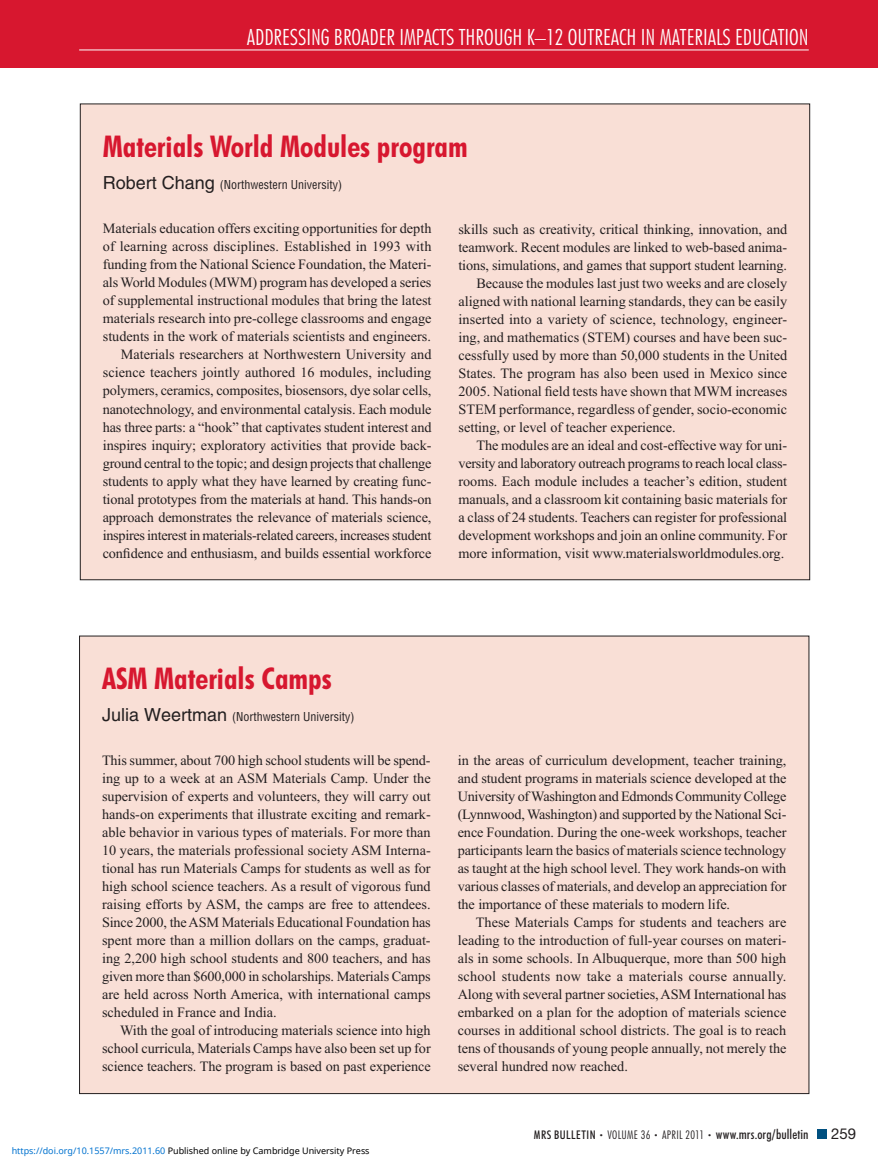
<style>
.page{position:relative;width:878px;height:1175px;background:#fff}
.page>*{position:absolute;margin:0;border:0;box-sizing:border-box;transform-origin:0 0}
.t1{font:700 condensed 30px "Futura BT";color:#d7172f}
.t2{font:300 condensed 22.5px "Futura BT";color:#fff}
.t3{font:15px "Helvetica Neue LT Std";color:#231f20}
.t4{font:14.25px/18px "Times New Roman";letter-spacing:-.005em;color:#231f20;text-align:justify}
.t5{font:500 condensed 13.5px "Futura BT";letter-spacing:.01em;color:#231f20}
.t6{font:condensed 12px "Helvetica";color:#231f20}
.t7{font:9px "Noto Sans";color:#000}
.s1{font-stretch:normal;font-size:18px}
.s2{color:#0172cf}
.s3{font-size:12px}
.s4{font-weight:300;font-size:7.5px}
.s5{font-weight:300;font-size:12px}
</style>
<div class="page">
<div style="left:0;top:0;width:878px;height:68px;background:#d7172f"></div>
<hr style="left:79px;top:50px;width:729px;height:1px;background:#fff">
<div style="left:817px;top:1130px;width:9px;height:8px;background:#005080"></div>
<div style="left:80px;top:104px;width:729px;height:476px;background:#f9dfd6"></div>
<div style="left:79px;top:636px;width:729px;height:457px;background:#f9dfd6"></div>
<h2 class="t2" style="left:247px;top:29px;width:563px">ADDRESSING BROADER IMPACTS THROUGH K–12 OUTREACH IN MATERIALS EDUCATION</h2>
<h1 class="t1" style="left:103px;top:136px;width:366px">Materials World Modules program</h1>
<p class="t6" style="left:103px;top:180px;width:241px"><span class="s1">Robert Chang</span> (Northwestern University)</p>
<p class="t4" style="left:458px;top:221px;width:330px">skills such as creativity, critical thinking, innovation, and</p>
<p class="t4" style="left:458px;top:239px;width:330px">teamwork. Recent modules are linked to web-based anima-</p>
<p class="t4" style="left:458px;top:257px;width:330px">tions, simulations, and games that support student learning.</p>
<p class="t4" style="left:476px;top:275px;width:312px">Because the modules last just two weeks and are closely</p>
<p class="t4" style="left:458px;top:293px;width:330px">aligned with national learning standards, they can be easily</p>
<p class="t4" style="left:458px;top:311px;width:330px">inserted into a variety of science, technology, engineer-</p>
<p class="t4" style="left:458px;top:329px;width:330px">ing, and mathematics (STEM) courses and have been suc-</p>
<p class="t4" style="left:458px;top:347px;width:330px">cessfully used by more than 50,000 students in the United</p>
<p class="t4" style="left:458px;top:365px;width:330px">States. The program has also been used in Mexico since</p>
<p class="t4" style="left:458px;top:383px;width:330px">2005. National field tests have shown that MWM increases</p>
<p class="t4" style="left:458px;top:401px;width:330px">STEM performance, regardless of gender, socio-economic</p>
<p class="t4" style="left:458px;top:419px;width:219px">setting, or level of teacher experience.</p>
<p class="t4" style="left:476px;top:437px;width:312px">The modules are an ideal and cost-effective way for uni-</p>
<p class="t4" style="left:458px;top:455px;width:330px">versity and laboratory outreach programs to reach local class-</p>
<p class="t4" style="left:458px;top:473px;width:330px">rooms. Each module includes a teacher’s edition, student</p>
<p class="t4" style="left:458px;top:491px;width:330px">manuals, and a classroom kit containing basic materials for</p>
<p class="t4" style="left:458px;top:509px;width:330px">a class of 24 students. Teachers can register for professional</p>
<p class="t4" style="left:458px;top:527px;width:330px">development workshops and join an online community. For</p>
<p class="t4" style="left:458px;top:545px;width:327px">more information, visit www . materialsworldmodules . org .</p>
<p class="t4" style="left:103px;top:221px;width:330px;text-align:right">Materials education offers exciting opportunities for depth of learning across disciplines. Established in 1993 with funding from the National Science Foundation, the Materi&shy;als World Modules (MWM) program has developed a series of supplemental instructional modules that bring the latest materials research into pre-college classrooms and engage students in the work of materials scientists and engineers.<br>Materials researchers at Northwestern University and science teachers jointly authored 16 modules, including polymers, ceramics, composites, biosensors, dye solar cells, nanotechnology, and environmental catalysis. Each module has three parts: a “hook” that captivates student interest and inspires inquiry; exploratory activities that provide back&shy;ground central to the topic; and design projects that challenge students to apply what they have learned by creating func&shy;tional prototypes from the materials at hand. This hands-on approach demonstrates the relevance of materials science, inspires interest in materials-related careers, increases student confidence and enthusiasm, and builds essential workforce</p>
<h1 class="t1" style="left:102px;top:668px;width:231px">ASM Materials Camps</h1>
<p class="t6" style="left:102px;top:712px;width:254px"><span class="s1">Julia Weertman</span> (Northwestern University)</p>
<p class="t4" style="left:102px;top:752px;width:330px">This summer, about 700 high school students will be spend&shy;ing up to a week at an ASM Materials Camp. Under the supervision of experts and volunteers, they will carry out hands-on experiments that illustrate exciting and remark&shy;able behavior in various types of materials. For more than 10 years, the materials professional society ASM Interna&shy;tional has run Materials Camps for students as well as for high school science teachers. As a result of vigorous fund raising efforts by ASM, the camps are free to attendees.<br>Since 2000, the ASM Materials Educational Foundation has spent more than a million dollars on the camps, graduat&shy;ing 2,200 high school students and 800 teachers, and has given more than $600,000 in scholarships. Materials Camps are held across North America, with international camps scheduled in France and India.</p>
<p class="t4" style="left:102px;top:1022px;width:330px;text-indent:18px">With the goal of introducing materials science into high school curricula, Materials Camps have also been set up for science teachers. The program is based on past experience</p>
<p class="t7" style="left:12px;top:1143px;width:359px"><span class="s2">https://doi.org/10.1557/mrs.2011.60</span> Published online by Cambridge University Press</p>
<p class="t4" style="left:457px;top:753px;width:330px">in the areas of curriculum development, teacher training, and student programs in materials science developed at the University of Washington and Edmonds Community College (Lynnwood, Washington) and supported by the National Sci&shy;ence Foundation. During the one-week workshops, teacher participants learn the basics of materials science technology as taught at the high school level. They work hands-on with various classes of materials, and develop an appreciation for the importance of these materials to modern life.</p>
<p class="t4" style="left:457px;top:915px;width:330px;text-indent:18px">These Materials Camps for students and teachers are leading to the introduction of full-year courses on materi&shy;als in some schools. In Albuquerque, more than 500 high school students now take a materials course annually.<br>Along with several partner societies, ASM International has embarked on a plan for the adoption of materials science courses in additional school districts. The goal is to reach tens of thousands of young people annually, not merely the several hundred now reached.</p>
<p class="t5" style="left:534px;top:1129px;width:276px"><span class="s3">MRS BULLETIN</span> <span class="s4">•</span> <span class="s5">VOLUME 36</span> <span class="s4">•</span> <span class="s5">APRIL 2011</span> <span class="s4">•</span> www.mrs.org/bulletin</p>
<p class="t3" style="left:831px;top:1128px;width:27px">259</p>
</div>
